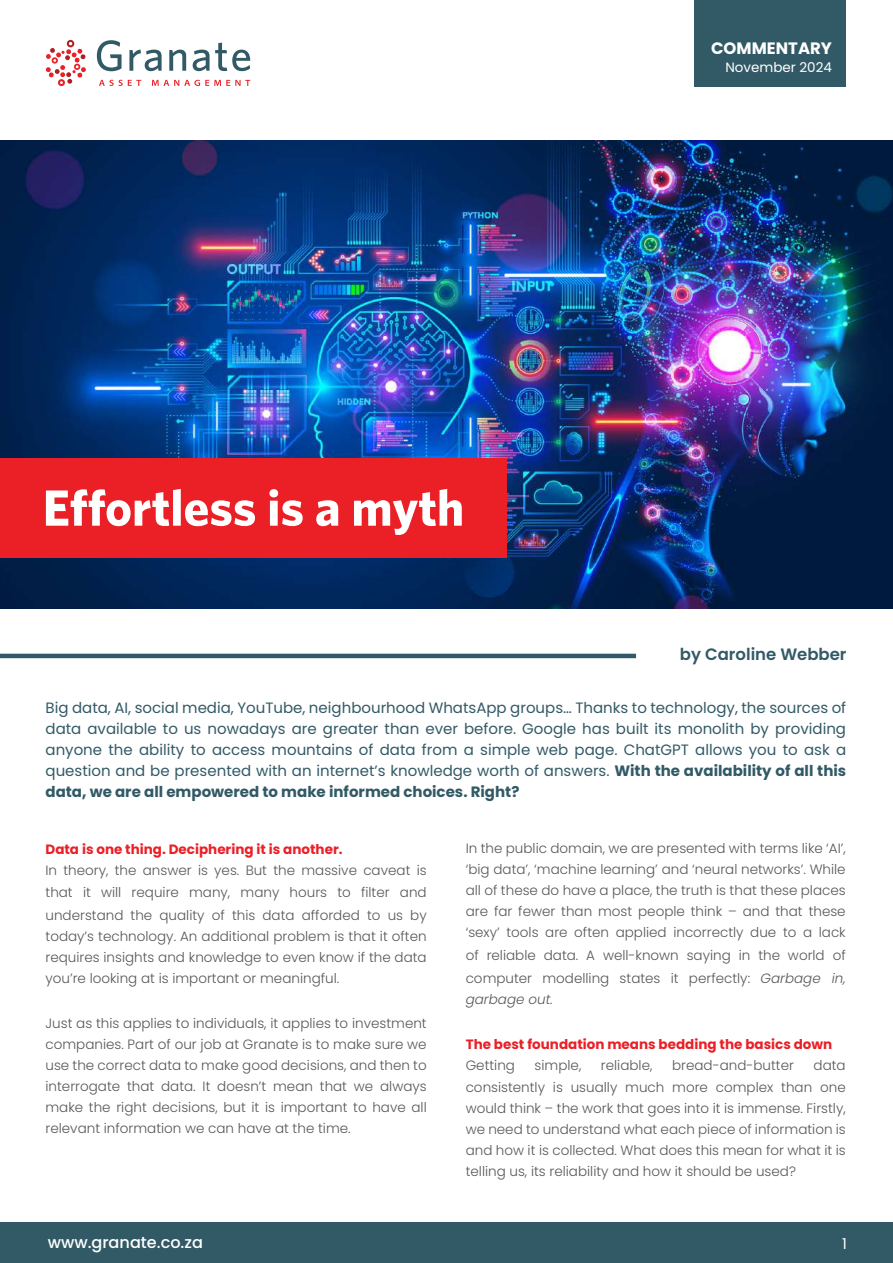
<style>
.page{position:relative;width:893px;height:1263px;background:#fff}
.page>*{position:absolute;margin:0;border:0;box-sizing:border-box;transform-origin:0 0}
.t1{font:700 51px "Whitney HTF";color:#fff}
.t2{font:600 16.5px "Poppins";color:#325a66}
.t3{font:700 16.5px "Poppins";color:#fff}
.t4{font:500 16.05px "Poppins";color:#fff}
.t5{font:15px/21px "Poppins";color:#325a66;text-align:justify}
.t6{font:15px "Poppins";color:#fff}
.t7{font:300 13.5px/21px "Poppins";color:#57585a;text-align:justify}
.t8{font:700 13.5px "Poppins";color:#eb1f26}
.t9{font:13.5px "Poppins";color:#fff}
.t10{font:italic 300 13.5px "Poppins";color:#57585a}
.s1{font-weight:700}
.s2{font-style:italic}
</style>
<div class="page">
<div style="left:0;top:1223px;width:893px;height:40px;background:#325a66"></div>
<div style="left:695px;top:0;width:151px;height:86px;background:#325a66"></div>
<svg style="left:97px;top:40px;width:25px;height:31px"></svg>
<svg style="left:129px;top:50px;width:33px;height:21px"></svg>
<svg style="left:169px;top:50px;width:17px;height:21px"></svg>
<svg style="left:193px;top:43px;width:57px;height:28px"></svg>
<svg style="left:46px;top:40px;width:40px;height:46px"></svg>
<svg style="left:99px;top:80px;width:42px;height:6px"></svg>
<svg style="left:152px;top:80px;width:98px;height:6px"></svg>
<hr style="left:0;top:654px;width:636px;height:4px;background:#325a66">
<img style="left:0;top:140px;width:893px;height:468px">
<div style="left:0;top:458px;width:507px;height:100px;background:#eb1f26"></div>
<h1 class="t1" style="left:43px;top:477px;width:423px">Effortless is a myth</h1>
<p class="t3" style="left:711px;top:39px;width:122px">COMMENTARY</p>
<p class="t9" style="left:725px;top:59px;width:108px">November 2024</p>
<p class="t2" style="left:680px;top:645px;width:168px">by Caroline Webber</p>
<p class="t5" style="left:46px;top:697px;width:802px">Big data, AI, social media, YouTube, neighbourhood WhatsApp groups… Thanks to technology, the sources of data available to us nowadays are greater than ever before. Google has built its monolith by providing anyone the ability to access mountains of data from a simple web page. ChatGPT allows you to ask a question and be presented with an internet’s knowledge worth of answers. <span class="s1">With the availability of all this data, we are all empowered to make informed choices. Right?</span></p>
<p class="t8" style="left:46px;top:841px;width:299px">Data is one thing. Deciphering it is another.</p>
<p class="t7" style="left:46px;top:859px;width:383px;line-height:22.5px">In theory, the answer is yes. But the massive caveat is that it will require many, many hours to filter and understand the quality of this data afforded to us by</p>
<p class="t7" style="left:46px;top:925px;width:383px">today’s technology. An additional problem is that it often requires insights and knowledge to even know if the data you’re looking at is important or meaningful.</p>
<p class="t7" style="left:46px;top:1012px;width:383px">Just as this applies to individuals, it applies to investment companies. Part of our job at Granate is to make sure we use the correct data to make good decisions, and then to interrogate that data. It doesn’t mean that we always make the right decisions, but it is important to have all relevant information we can have at the time.</p>
<p class="t7" style="left:466px;top:838px;width:382px">In the public domain, we are presented with terms like ‘AI’, ‘big data’, ‘machine learning’ and ‘neural networks’. While all of these do have a place, the truth is that these places are far fewer than most people think – and that these ‘sexy’ tools are often applied incorrectly due to a lack</p>
<p class="t7" style="left:466px;top:944px;width:381px;line-height:22.5px">of reliable data. A well-known saying in the world of computer modelling states it perfectly: <span class="s2">Garbage in,</span></p>
<p class="t10" style="left:466px;top:991px;width:89px">garbage out.</p>
<p class="t8" style="left:466px;top:1036px;width:368px">The best foundation means bedding the basics down</p>
<p class="t7" style="left:466px;top:1054px;width:51px">Getting</p>
<p class="t7" style="left:535px;top:1054px;width:48px">simple,</p>
<p class="t7" style="left:601px;top:1054px;width:53px">reliable,</p>
<p class="t7" style="left:672px;top:1054px;width:123px">bread-and-butter</p>
<p class="t7" style="left:466px;top:1053px;width:382px;line-height:22.5px;text-align:right">data<br>consistently is usually much more complex than one</p>
<p class="t7" style="left:466px;top:1098px;width:382px">would think – the work that goes into it is immense. Firstly, we need to understand what each piece of information is and how it is collected. What does this mean for what it is telling us, its reliability and how it should be used?</p>
<p class="t4" style="left:48px;top:1233px;width:157px">www.granate.co.za</p>
<p class="t6" style="left:842px;top:1234px;width:6px">1</p>
</div>
